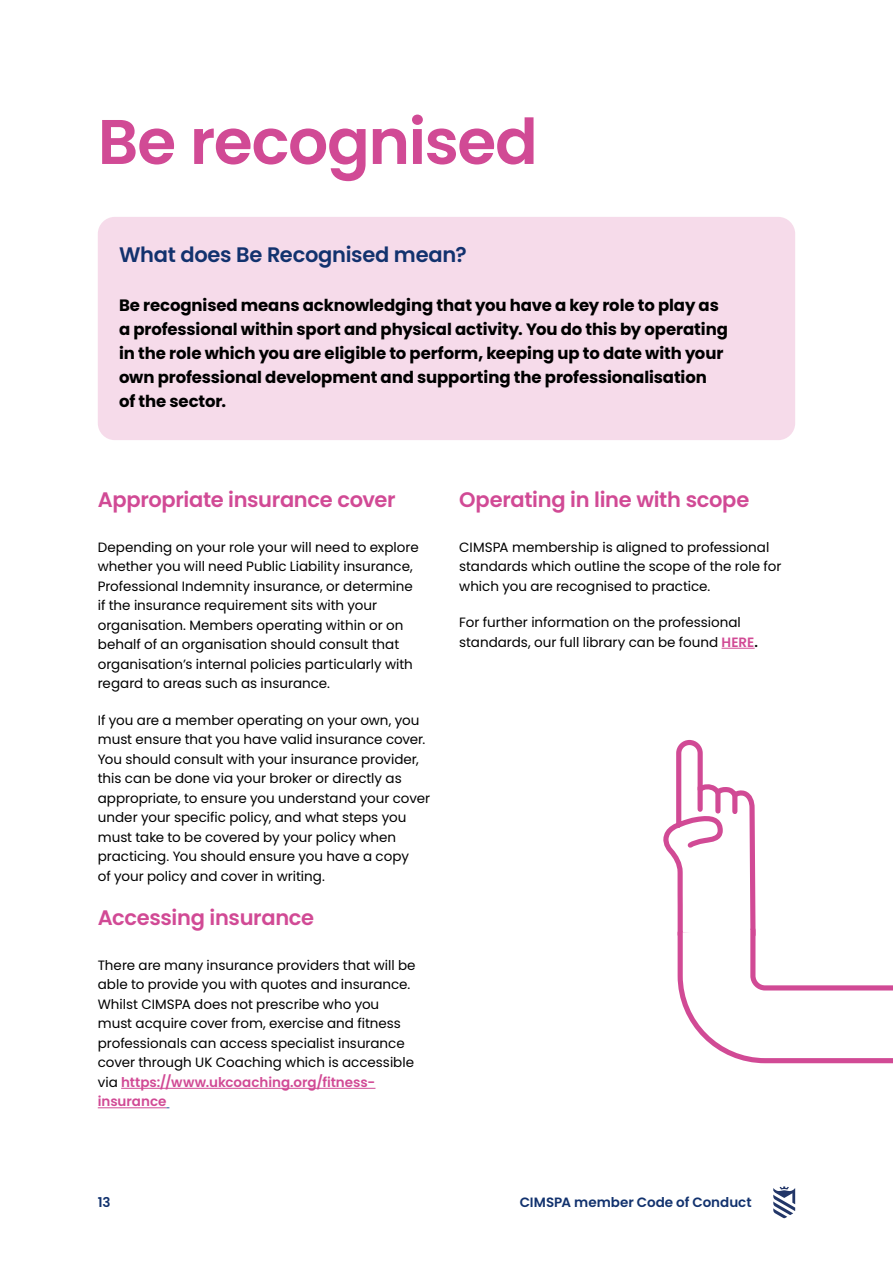
<style>
.page{position:relative;width:893px;height:1263px;background:#fff}
.page>*{position:absolute;margin:0;border:0;box-sizing:border-box;transform-origin:0 0}
.Special_large{font:600 63px "Poppins";letter-spacing:-.02em;color:#d14a95}
.t1{font:600 21px "Poppins";letter-spacing:-.015em;color:#d14a95}
.t2{font:600 21px "Poppins";letter-spacing:-.015em;color:#12326e}
.Body_text{font:700 16.5px/24px "Poppins";letter-spacing:-.005em;color:#000}
.Body_text-2{font:13.5px/19.5px "Poppins";color:#000}
.t3{font:600 13.5px "Poppins";color:#12326e}
.s1{font-weight:600;color:#d14a95}
.s2{font-weight:600}
</style>
<div class="page">
<div style="left:98px;top:217px;width:697px;height:223px;background:#f6dbea;border-radius:17px"></div>
<hr style="left:121px;top:1088px;width:254px;height:1px;background:#d14a95">
<hr style="left:98px;top:1107px;width:68px;height:1px;background:#d14a95">
<hr style="left:721px;top:648px;width:34px;height:1px;background:#d14a95">
<svg style="left:663px;top:740px;width:93px;height:185px"></svg>
<svg style="left:677px;top:925px;width:216px;height:294px"></svg>
<div style="left:697px;top:787px;width:6px;height:22px;background:#d14a95"></div>
<div style="left:715px;top:792px;width:5px;height:19px;background:#d14a95"></div>
<div style="left:732px;top:795px;width:5px;height:16px;background:#d14a95"></div>
<p class="Special_large" style="left:98px;top:105px;width:441px">Be recognised</p>
<h2 class="t2" style="left:119px;top:242px;width:349px">What does Be Recognised mean?</h2>
<p class="Body_text" style="left:119px;top:293px;width:610px">Be recognised means acknowledging that you have a key role to play as a professional within sport and physical activity. You do this by operating in the role which you are eligible to perform, keeping up to date with your own professional development and supporting the professionalisation<br>of the sector.</p>
<h2 class="t1" style="left:98px;top:487px;width:299px">Appropriate insurance cover</h2>
<p class="Body_text-2" style="left:98px;top:537px;width:323px">Depending on your role your will need to explore whether you will need Public Liability insurance, Professional Indemnity insurance, or determine if the insurance requirement sits with your organisation. Members operating within or on behalf of an organisation should consult that organisation’s internal policies particularly with regard to areas such as insurance.</p>
<p class="Body_text-2" style="left:98px;top:710px;width:334px">If you are a member operating on your own, you must ensure that you have valid insurance cover.<br>You should consult with your insurance provider, this can be done via your broker or directly as appropriate, to ensure you understand your cover under your specific policy, and what steps you must take to be covered by your policy when practicing. You should ensure you have a copy<br>of your policy and cover in writing.</p>
<h2 class="t1" style="left:98px;top:905px;width:218px">Accessing insurance</h2>
<p class="Body_text-2" style="left:98px;top:955px;width:319px">There are many insurance providers that will be able to provide you with quotes and insurance.<br>Whilst CIMSPA does not prescribe who you must acquire cover from, exercise and fitness professionals can access specialist insurance cover through UK Coaching which is accessible via <span class="s1">https://www.ukcoaching.org/fitness&shy;insurance</span></p>
<h2 class="t1" style="left:459px;top:487px;width:292px">Operating in line with scope</h2>
<p class="Body_text-2" style="left:459px;top:537px;width:324px">CIMSPA membership is aligned to professional standards which outline the scope of the role for which you are recognised to practice.</p>
<p class="Body_text-2" style="left:459px;top:613px;width:300px">For further information on the professional standards, our full library can be found <span class="s1">HERE</span><span class="s2">.</span></p>
<p class="t3" style="left:98px;top:1194px;width:14px">13</p>
<p class="t3" style="left:520px;top:1194px;width:233px">CIMSPA member Code of Conduct</p>
</div>
